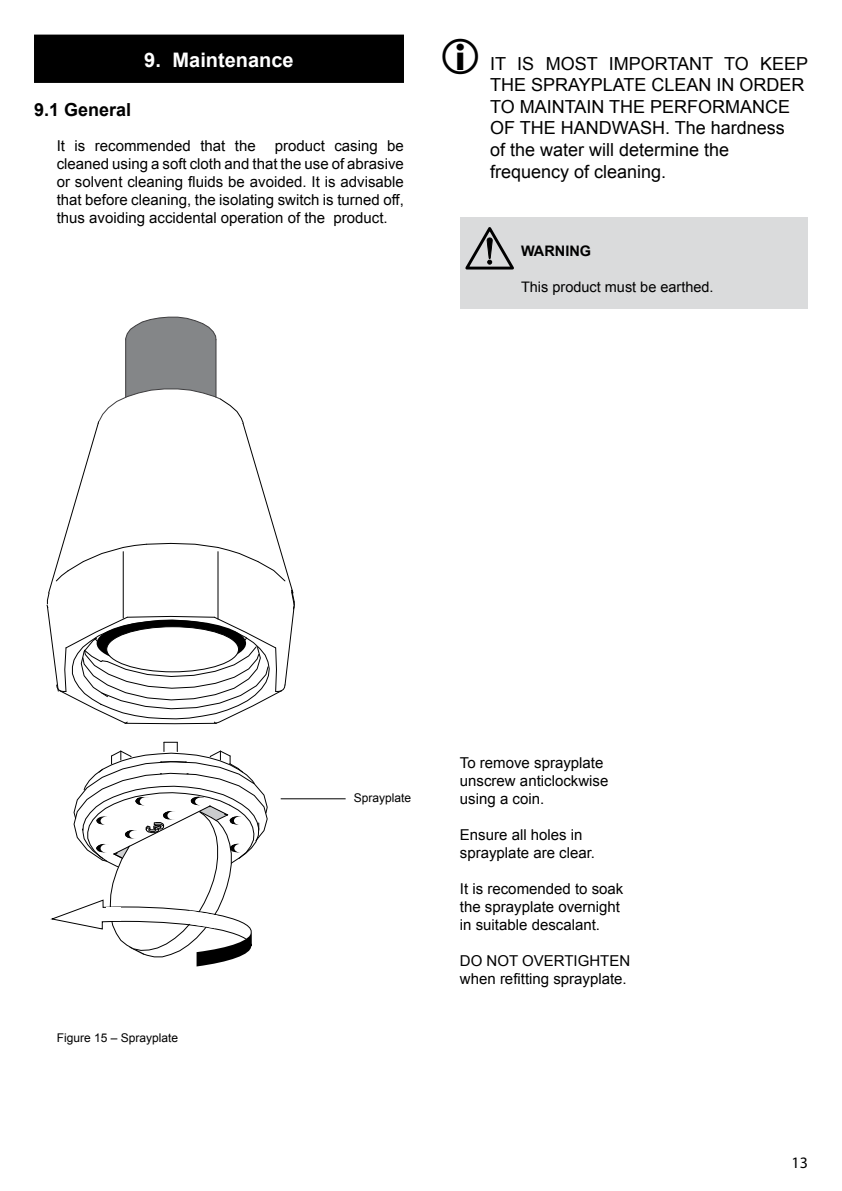
<style>
.page{position:relative;width:842px;height:1191px;background:#fff}
.page>*{position:absolute;margin:0;border:0;box-sizing:border-box;transform-origin:0 0}
.t1{font:700 20px "Arial";color:#fff}
.t2{font:18px/21.6px "Arial";color:#000}
.t3{font:700 18px "Arial";color:#000}
.t4{font:16px "Myriad Pro";color:#000}
.t5{font:15px/18px "Arial";color:#000}
.t6{font:14.4px "Arial";color:#000}
.t7{font:700 14.4px "Arial";color:#000}
.t8{font:12px "Arial";color:#000}
</style>
<div class="page">
<div style="left:34px;top:35px;width:370px;height:14px;background:#000"></div>
<div style="left:34px;top:43px;width:370px;height:40px;background:#000"></div>
<div style="left:461px;top:217px;width:60px;height:92px;background:#dadbdc"></div>
<svg style="left:465px;top:227px;width:49px;height:43px"></svg>
<div style="left:521px;top:217px;width:287px;height:92px;background:#dadbdc"></div>
<svg style="left:46px;top:317px;width:249px;height:407px"></svg>
<hr style="left:281px;top:798px;width:65px;height:1px;background:#000">
<svg style="left:51px;top:741px;width:217px;height:225px"></svg>
<div style="left:97px;top:620px;width:149px;height:46px;background:#000;border-radius:50%"></div>
<div style="left:107px;top:626px;width:132px;height:46px;background:#fff;border-radius:50%"></div>
<div style="left:106px;top:626px;width:133px;height:46px;border:1px solid #000;border-radius:50%"></div>
<h1 class="t1" style="left:144px;top:46px;width:151px">9. Maintenance</h1>
<p class="t3" style="left:34px;top:97px;width:99px">9.1 General</p>
<p class="t5" style="left:57px;top:136px;width:201px">It is recommended that the</p>
<p class="t5" style="left:57px;top:136px;width:349px;text-align:justify;text-indent:218px">product casing be cleaned using a soft cloth and that the use of abrasive or solvent cleaning fluids be avoided. It is advisable that before cleaning, the isolating switch is turned off, thus avoiding accidental operation of the product.</p>
<p class="t2" style="left:490px;top:53px;width:320px">IT IS MOST IMPORTANT TO KEEP<br>THE SPRAYPLATE CLEAN IN ORDER<br>TO MAINTAIN THE PERFORMANCE<br>OF THE HANDWASH. The hardness<br>of the water will determine the frequency of cleaning.</p>
<p class="t7" style="left:521px;top:241px;width:72px">WARNING</p>
<p class="t6" style="left:521px;top:277px;width:194px">This product must be earthed.</p>
<p class="t8" style="left:57px;top:1030px;width:123px">Figure 15 – Sprayplate</p>
<p class="t8" style="left:354px;top:789px;width:59px">Sprayplate</p>
<p class="t5" style="left:460px;top:753px;width:150px">To remove sprayplate unscrew anticlockwise using a coin.</p>
<p class="t5" style="left:460px;top:825px;width:137px">Ensure all holes in sprayplate are clear.</p>
<p class="t5" style="left:460px;top:879px;width:165px">It is recomended to soak the sprayplate overnight in suitable descalant.</p>
<p class="t5" style="left:460px;top:951px;width:172px">DO NOT OVERTIGHTEN when refitting sprayplate.</p>
<p class="t4" style="left:791px;top:1153px;width:18px">13</p>
</div>
